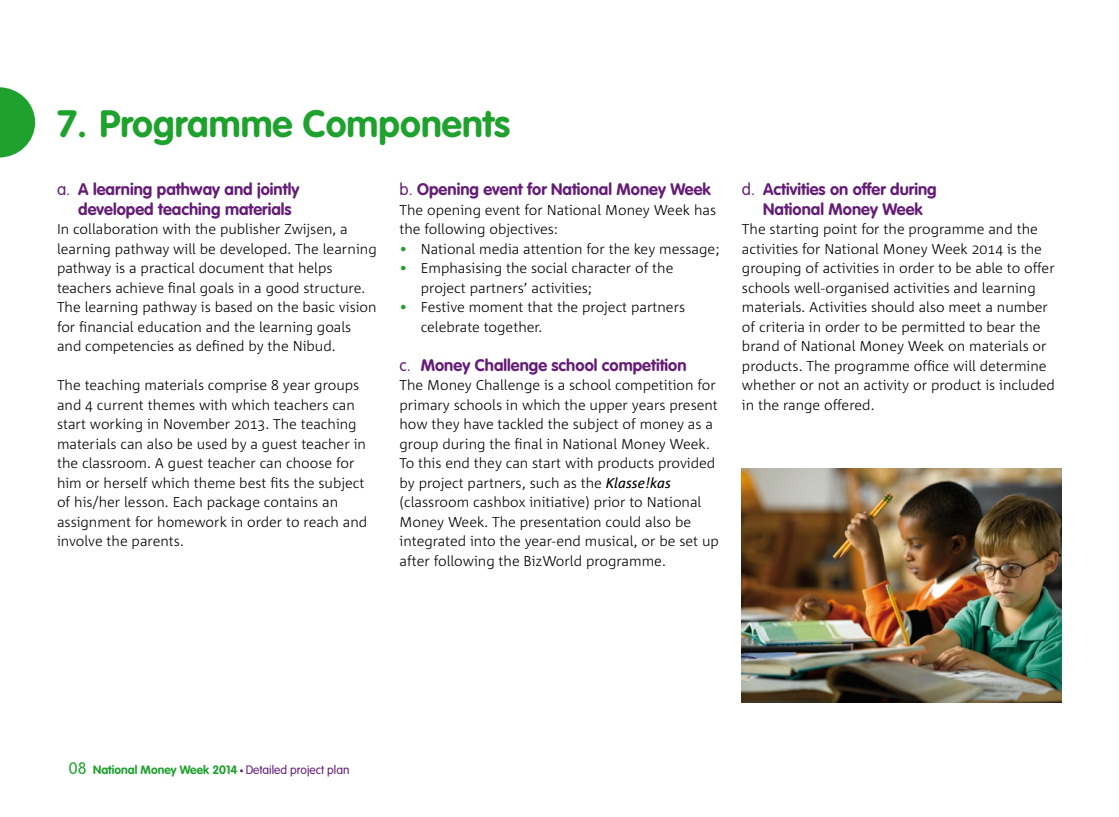
<style>
.page{position:relative;width:1119px;height:817px;background:#fff}
.page>*{position:absolute;margin:0;border:0;box-sizing:border-box;transform-origin:0 0}
.t1{font:700 37.5px "VAG Rounded Std";color:#1fa12e}
.t2{font:700 16.5px/19.5px "VAG Rounded Std";color:#641c76}
.t3{font:300 14.25px/19.5px "Corpid";color:#000}
.t4{font:700 12px "VAG Rounded Std";color:#1fa12e}
.s1{font-weight:300}
.s2{color:#1fa12e}
.s3{font-weight:400;font-style:italic}
.s4{font-weight:300;font-size:16.5px}
.s5{font-family:"Rijksoverheid Serif";font-weight:400;font-style:italic;color:#641c76}
.s6{font-weight:300;color:#641c76}
</style>
<div class="page">
<img style="left:742px;top:468px;width:319px;height:234px">
<svg style="left:0;top:87px;width:35px;height:70px"></svg>
<h1 class="t1" style="left:57px;top:101px;width:454px">7. Programme Components</h1>
<p class="t2" style="left:78px;top:180px;width:222px;text-indent:-21px"><span class="s1">a.</span> A learning pathway and jointly developed teaching materials</p>
<p class="t3" style="left:57px;top:219px;width:321px">In collaboration with the publisher Zwijsen, a learning pathway will be developed. The learning pathway is a practical document that helps teachers achieve final goals in a good structure.<br>The learning pathway is based on the basic vision for financial education and the learning goals and competencies as defined by the Nibud.</p>
<p class="t3" style="left:57px;top:375px;width:312px">The teaching materials comprise 8 year groups and 4 current themes with which teachers can start working in November 2013. The teaching materials can also be used by a guest teacher in the classroom. A guest teacher can choose for him or herself which theme best fits the subject of his/her lesson. Each package contains an assignment for homework in order to reach and involve the parents.</p>
<p class="t2" style="left:399px;top:180px;width:313px"><span class="s1">b.</span> Opening event for National Money Week</p>
<p class="t3" style="left:399px;top:200px;width:318px">The opening event for National Money Week has the following objectives:</p>
<p class="t3" style="left:399px;top:239px;width:321px"><span class="s2">•</span> National media attention for the key message;</p>
<p class="t3" style="left:421px;top:258px;width:254px;text-indent:-21px"><span class="s2">•</span> Emphasising the social character of the project partners’ activities;</p>
<p class="t3" style="left:421px;top:297px;width:266px;text-indent:-21px"><span class="s2">•</span> Festive moment that the project partners celebrate together.</p>
<p class="t2" style="left:399px;top:356px;width:288px"><span class="s1">c.</span> Money Challenge school competition</p>
<p class="t3" style="left:399px;top:375px;width:321px">The Money Challenge is a school competition for primary schools in which the upper years present how they have tackled the subject of money as a group during the final in National Money Week.<br>To this end they can start with products provided by project partners, such as the <span class="s3">Klasse!kas </span>(classroom cashbox initiative) prior to National Money Week. The presentation could also be integrated into the year-end musical, or be set up after following the BizWorld programme.</p>
<p class="t2" style="left:742px;top:180px;width:196px;text-align:center"><span class="s1">d.</span> Activities on offer during<br>National Money Week</p>
<p class="t3" style="left:742px;top:219px;width:314px">The starting point for the programme and the activities for National Money Week 2014 is the grouping of activities in order to be able to offer schools well-organised activities and learning materials. Activities should also meet a number of criteria in order to be permitted to bear the brand of National Money Week on materials or products. The programme office will determine whether or not an activity or product is included in the range offered.</p>
<p class="t4" style="left:69px;top:762px;width:282px"><span class="s4">08</span> National Money Week 2014 <span class="s5">•</span> <span class="s6">Detailed project plan</span></p>
</div>
